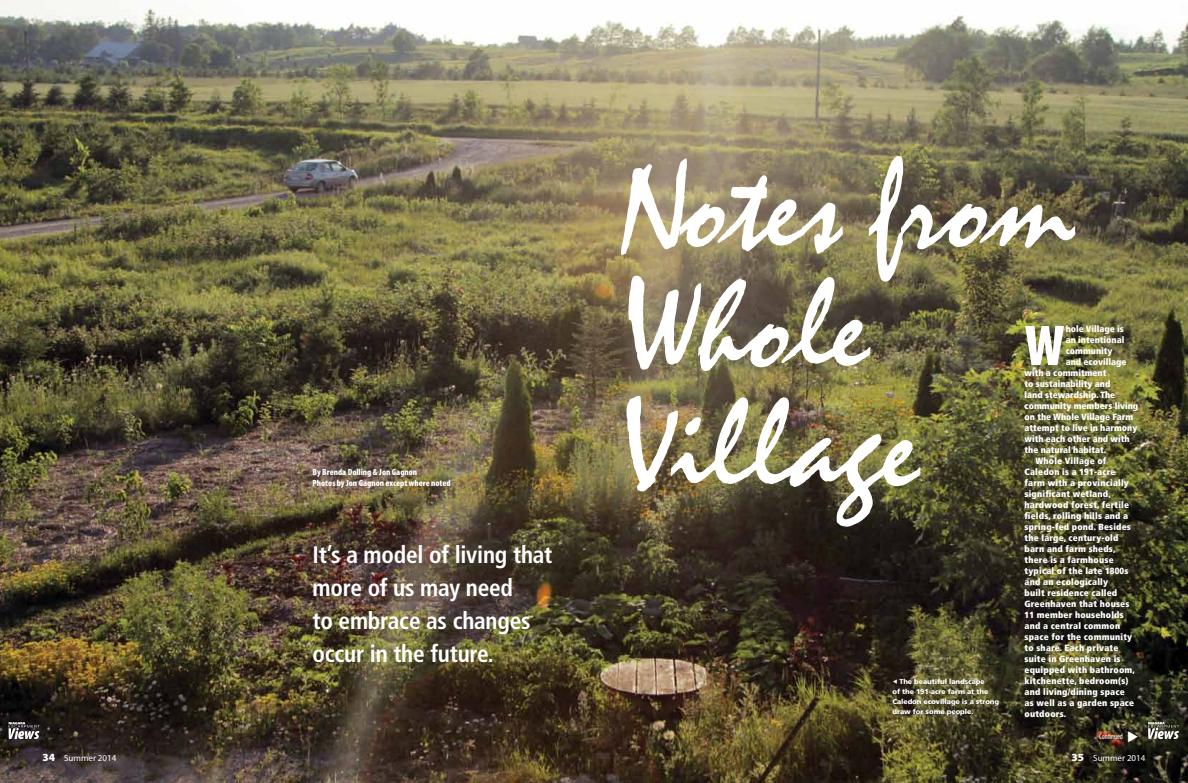
<style>
.page{position:relative;width:1188px;height:783px;background:#fff}
.page>*{position:absolute;margin:0;border:0;box-sizing:border-box;transform-origin:0 0}
.t1{font:900 condensed 58px "Myriad Pro";color:#fff}
.t2{font:700 condensed 24px/32.9px "Frutiger";letter-spacing:-.01em;color:#fff}
.t3{font:900 condensed 9px "Frutiger";letter-spacing:.02em;color:#fff}
.t4{font:900 condensed 9px "Frutiger";color:#fff}
.t5{font:900 condensed 9px/11px "Myriad Pro";color:#fff}
.t6{font:9px "Myriad Pro";color:#fff}
.t7{font:condensed 8px "Myriad Pro";letter-spacing:-.01em;color:#fff}
.t8{font:900 7px/10px "Frutiger";letter-spacing:-.01em;color:#fff}
.s1{font-weight:900;font-size:11px}
</style>
<div class="page">
<img style="left:0;top:0;width:1188px;height:783px">
<img style="left:626px;top:396px;width:295px;height:131px">
<svg style="left:628px;top:282px;width:243px;height:89px"></svg>
<svg style="left:621px;top:156px;width:454px;height:126px"></svg>
<svg style="left:9px;top:722px;width:31px;height:17px"></svg>
<svg style="left:1148px;top:722px;width:31px;height:17px"></svg>
<svg style="left:1128px;top:731px;width:10px;height:11px"></svg>
<p class="t5" style="left:313px;top:466px;width:140px">By Brenda Dolling &amp; Jon Gagnon<br>Photos by Jon Gagnon except where noted</p>
<h2 class="t2" style="left:313px;top:538px;width:241px">It’s a model of living that more of us may need<br>to embrace as changes occur in the future.</h2>
<p class="t8" style="left:892px;top:677px;width:108px">◀ The beautiful landscape<br>of the 191-acre farm at the<br>Caledon ecovillage is a strong draw for some people.</p>
<h1 class="t1" style="left:1025px;top:309px;width:41px">W</h1>
<p class="t4" style="left:1066px;top:323px;width:60px">hole Village is</p>
<p class="t4" style="left:1066px;top:334px;width:60px">an intentional</p>
<p class="t4" style="left:1066px;top:345px;width:48px">community</p>
<p class="t4" style="left:1066px;top:356px;width:62px">and ecovillage</p>
<p class="t4" style="left:1025px;top:367px;width:83px">with a commitment</p>
<p class="t4" style="left:1025px;top:378px;width:87px">to sustainability and</p>
<p class="t4" style="left:1025px;top:389px;width:92px">land stewardship. The</p>
<p class="t4" style="left:1025px;top:400px;width:115px">community members living</p>
<p class="t4" style="left:1025px;top:411px;width:110px">on the Whole Village Farm</p>
<p class="t4" style="left:1025px;top:422px;width:114px">attempt to live in harmony</p>
<p class="t4" style="left:1025px;top:433px;width:106px">with each other and with</p>
<p class="t4" style="left:1025px;top:444px;width:83px">the natural habitat.</p>
<p class="t3" style="left:1036px;top:455px;width:72px">Whole Village of</p>
<p class="t3" style="left:1025px;top:466px;width:92px">Caledon is a 191-acre</p>
<p class="t3" style="left:1025px;top:477px;width:106px">farm with a provincially</p>
<p class="t3" style="left:1025px;top:488px;width:88px">significant wetland,</p>
<p class="t3" style="left:1025px;top:499px;width:106px">hardwood forest, fertile</p>
<p class="t3" style="left:1025px;top:510px;width:105px">fields, rolling hills and a</p>
<p class="t3" style="left:1025px;top:521px;width:108px">spring-fed pond. Besides</p>
<p class="t3" style="left:1025px;top:532px;width:95px">the large, century-old</p>
<p class="t3" style="left:1025px;top:543px;width:92px">barn and farm sheds,</p>
<p class="t3" style="left:1025px;top:554px;width:91px">there is a farmhouse</p>
<p class="t3" style="left:1025px;top:565px;width:105px">typical of the late 1800s</p>
<p class="t3" style="left:1025px;top:576px;width:85px">and an ecologically</p>
<p class="t3" style="left:1025px;top:587px;width:94px">built residence called</p>
<p class="t3" style="left:1025px;top:598px;width:106px">Greenhaven that houses</p>
<p class="t3" style="left:1025px;top:609px;width:101px">11 member households</p>
<p class="t3" style="left:1025px;top:620px;width:97px">and a central common</p>
<p class="t3" style="left:1025px;top:631px;width:109px">space for the community</p>
<p class="t3" style="left:1025px;top:642px;width:95px">to share. Each private</p>
<p class="t3" style="left:1025px;top:653px;width:97px">suite in Greenhaven is</p>
<p class="t3" style="left:1025px;top:664px;width:112px">equipped with bathroom,</p>
<p class="t3" style="left:1025px;top:675px;width:105px">kitchenette, bedroom(s)</p>
<p class="t3" style="left:1025px;top:686px;width:102px">and living/dining space</p>
<p class="t3" style="left:1025px;top:697px;width:111px">as well as a garden space</p>
<p class="t3" style="left:1025px;top:708px;width:43px">outdoors.</p>
<p class="t7" style="left:1099px;top:732px;width:25px">Continued</p>
<p class="t6" style="left:43px;top:752px;width:75px"><span class="s1">34</span> Summer 2014</p>
<p class="t6" style="left:1072px;top:752px;width:75px"><span class="s1">35</span> Summer 2014</p>
</div>
